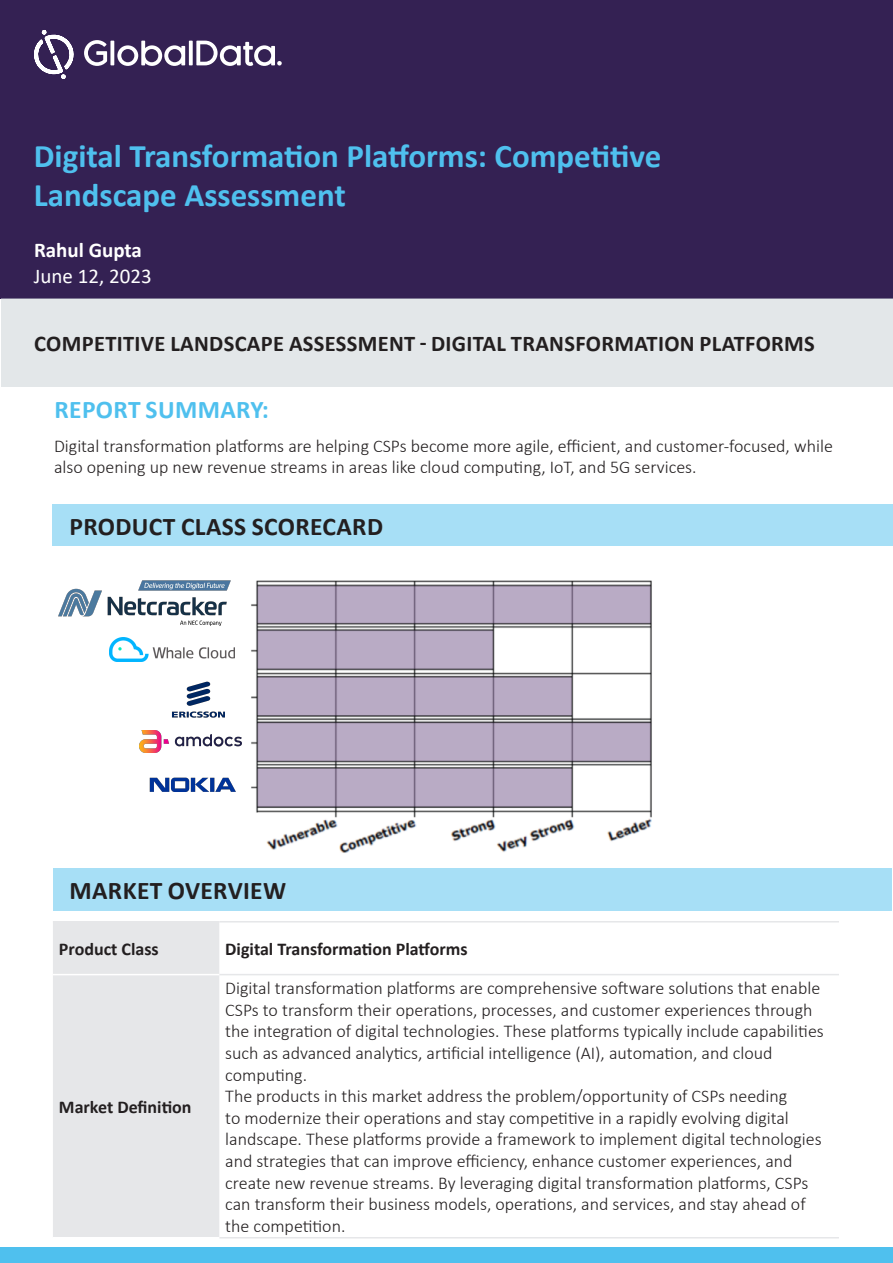
<style>
.page{position:relative;width:893px;height:1263px;background:#fff}
.page>*{position:absolute;margin:0;border:0;box-sizing:border-box;transform-origin:0 0}
.t1{font:700 33px/39.6px "Calibri";color:#4fc0ee}
.t2{font:700 25.5px "Calibri";letter-spacing:.015em;color:#231f20}
.t3{font:700 25.5px "Calibri";letter-spacing:.015em;color:#4fc0ee}
.t4{font:700 22.5px "Calibri";letter-spacing:.015em;color:#231f20}
.t5{font:21px "Calibri";color:#fff}
.t6{font:700 21px "Calibri";color:#fff}
.t7{font:300 18px/21.6px "Calibri";color:#231f20}
.t8{font:700 18px "Calibri";color:#231f20}
</style>
<div class="page">
<div style="left:0;top:1247px;width:893px;height:16px;background:#4fc0ee"></div>
<div style="left:53px;top:922px;width:166px;height:315px;background:#e6e7e9"></div>
<hr style="left:53px;top:921px;width:166px;height:1px;background:#e6e7e9">
<hr style="left:219px;top:921px;width:620px;height:1px;background:#e6e7e9">
<hr style="left:219px;top:974px;width:620px;height:1px;background:#e6e7e9">
<hr style="left:219px;top:1237px;width:620px;height:1px;background:#e6e7e9">
<hr style="left:53px;top:974px;width:166px;height:1px;background:#fff">
<div style="left:0;top:0;width:893px;height:298px;background:#342153"></div>
<svg style="left:34px;top:30px;width:248px;height:49px"></svg>
<div style="left:1px;top:298px;width:891px;height:89px;background:#e3e7e9"></div>
<div style="left:53px;top:504px;width:840px;height:42px;background:#a7dff6"></div>
<div style="left:53px;top:868px;width:839px;height:42px;background:#a7dff6"></div>
<img style="left:139px;top:730px;width:103px;height:23px">
<img style="left:149px;top:777px;width:87px;height:15px">
<img style="left:110px;top:643px;width:125px;height:19px">
<img style="left:172px;top:681px;width:53px;height:37px">
<img style="left:58px;top:580px;width:173px;height:63px">
<img style="left:251px;top:580px;width:401px;height:273px">
<h1 class="t1" style="left:34px;top:135px;width:629px">Digital Transformation Platforms: Competitive<br>Landscape Assessment</h1>
<p class="t6" style="left:34px;top:236px;width:109px">Rahul Gupta</p>
<p class="t5" style="left:34px;top:261px;width:119px">June 12, 2023</p>
<p class="t4" style="left:34px;top:328px;width:782px">COMPETITIVE LANDSCAPE ASSESSMENT - DIGITAL TRANSFORMATION PLATFORMS</p>
<h2 class="t3" style="left:54px;top:392px;width:216px">REPORT SUMMARY:</h2>
<p class="t7" style="left:54px;top:435px;width:780px;line-height:21px">Digital transformation platforms are helping CSPs become more agile, efficient, and customer-focused, while also opening up new revenue streams in areas like cloud computing, IoT, and 5G services.</p>
<h2 class="t2" style="left:70px;top:508px;width:315px">PRODUCT CLASS SCORECARD</h2>
<h2 class="t2" style="left:70px;top:872px;width:218px">MARKET OVERVIEW</h2>
<p class="t8" style="left:59px;top:936px;width:101px">Product Class</p>
<p class="t8" style="left:225px;top:936px;width:244px">Digital Transformation Platforms</p>
<p class="t8" style="left:59px;top:1094px;width:134px">Market Definition</p>
<p class="t7" style="left:225px;top:977px;width:600px">Digital transformation platforms are comprehensive software solutions that enable CSPs to transform their operations, processes, and customer experiences through the integration of digital technologies. These platforms typically include capabilities such as advanced analytics, artificial intelligence (AI), automation, and cloud computing.<br>The products in this market address the problem/opportunity of CSPs needing<br>to modernize their operations and stay competitive in a rapidly evolving digital landscape. These platforms provide a framework to implement digital technologies and strategies that can improve efficiency, enhance customer experiences, and create new revenue streams. By leveraging digital transformation platforms, CSPs can transform their business models, operations, and services, and stay ahead of the competition.</p>
</div>
